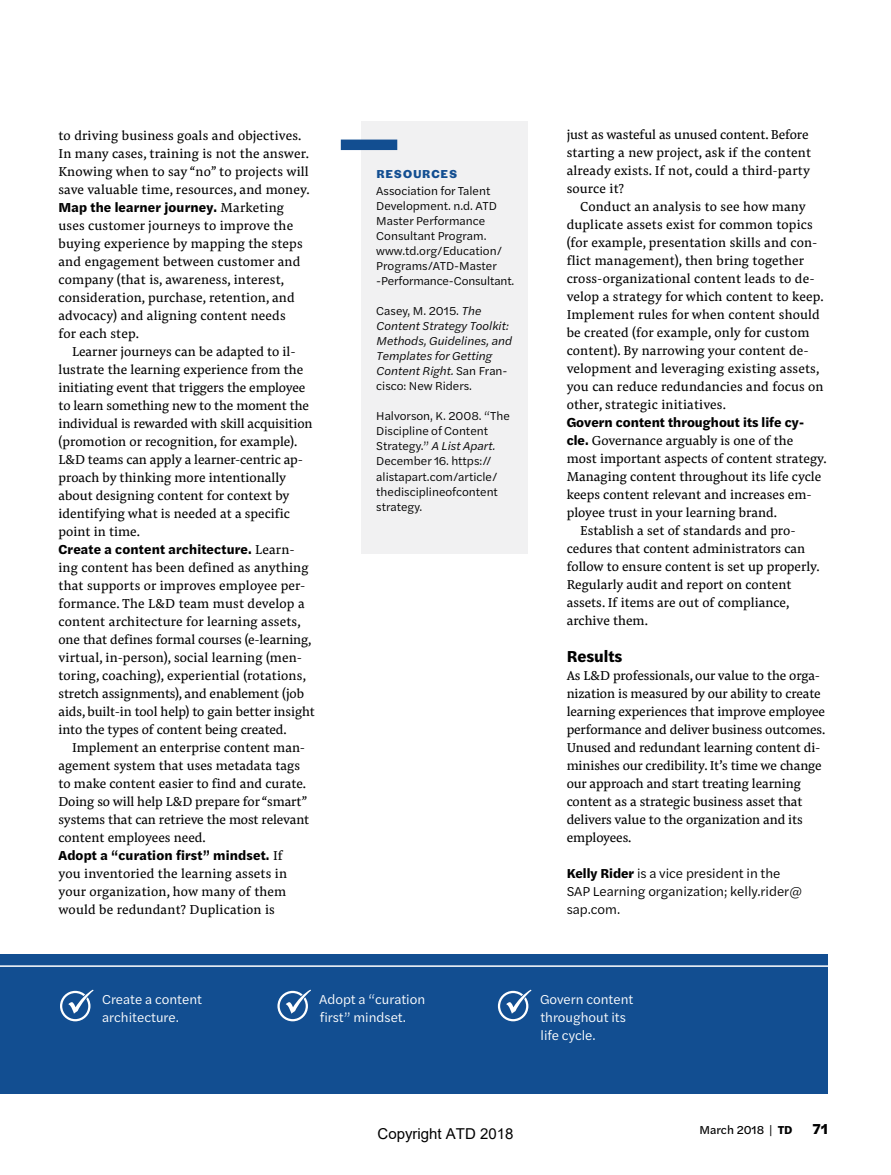
<style>
.page{position:relative;width:891px;height:1175px;background:#fff}
.page>*{position:absolute;margin:0;border:0;box-sizing:border-box;transform-origin:0 0}
.t1{font:700 16.5px "Halyard Text";letter-spacing:-.005em;color:#000}
.t2{font:15px "Arial";color:#000}
.t3{font:700 15px "Halyard Text";color:#000}
.t4{font:13.5px/18px "Pensum Pro";color:#000}
.t5{font:700 13.5px "Halyard Text";letter-spacing:.01em;color:#000}
.t6{font:13.5px/18px "Halyard Text";color:#fff}
.t7{font:13.5px/18px "Halyard Text";color:#000}
.t8{font:12px/15px "Halyard Text";color:#000}
.t9{font:italic 12px/15px "Halyard Text";color:#000}
.t10{font:12px "Halyard Text";color:#000}
.t11{font:700 12px "Halyard Display";letter-spacing:.105em;color:#124e91}
.s1{font-family:"Pensum Pro";font-weight:400}
.s2{font-style:normal}
.s3{font-style:italic}
.s4{font-family:"Halyard Text";font-weight:700}
.s5{font-weight:700}
.s6{font-style:inherit}
</style>
<div class="page">
<div style="left:362px;top:122px;width:166px;height:432px;background:#f1f1f2"></div>
<div style="left:341px;top:140px;width:56px;height:10px;background:#124e91"></div>
<div style="left:0;top:954px;width:828px;height:140px;background:#124e91"></div>
<hr style="left:0;top:965px;width:828px;height:1px;background:#fff">
<div style="left:60px;top:990px;width:31px;height:31px;border:2px solid #fff;border-radius:50%"></div>
<svg style="left:67px;top:989px;width:27px;height:24px"></svg>
<div style="left:277px;top:990px;width:31px;height:31px;border:2px solid #fff;border-radius:50%"></div>
<svg style="left:286px;top:989px;width:25px;height:24px"></svg>
<div style="left:498px;top:990px;width:30px;height:31px;border:2px solid #fff;border-radius:50%"></div>
<svg style="left:506px;top:989px;width:26px;height:24px"></svg>
<p class="t4" style="left:59px;top:126px;width:253px">to driving business goals and objectives.<br>In many cases, training is not the answer.<br>Knowing when to say “no” to projects will save valuable time, resources, and money.</p>
<p class="t5" style="left:59px;top:197px;width:227px">Map the learner journey. <span class="s1">Marketing</span></p>
<p class="t4" style="left:59px;top:216px;width:246px">uses customer journeys to improve the buying experience by mapping the steps and engagement between customer and company (that is, awareness, interest, consideration, purchase, retention, and advocacy) and aligning content needs for each step.</p>
<p class="t4" style="left:59px;top:342px;width:256px;text-indent:14px">Learner journeys can be adapted to il&shy;lustrate the learning experience from the initiating event that triggers the employee to learn something new to the moment the individual is rewarded with skill acquisition (promotion or recognition, for example).<br>L&amp;D teams can apply a learner-centric ap&shy;proach by thinking more intentionally about designing content for context by identifying what is needed at a specific point in time.</p>
<p class="t5" style="left:59px;top:538px;width:238px">Create a content architecture. <span class="s1">Learn-</span></p>
<p class="t4" style="left:59px;top:558px;width:258px">ing content has been defined as anything that supports or improves employee per&shy;formance. The L&amp;D team must develop a content architecture for learning assets, one that defines formal courses (e-learning, virtual, in-person), social learning (men&shy;toring, coaching), experiential (rotations, stretch assignments), and enablement (job aids, built-in tool help) to gain better insight into the types of content being created.</p>
<p class="t4" style="left:59px;top:738px;width:252px;text-indent:14px">Implement an enterprise content man&shy;agement system that uses metadata tags to make content easier to find and curate.<br>Doing so will help L&amp;D prepare for “smart” systems that can retrieve the most relevant content employees need.</p>
<p class="t5" style="left:59px;top:844px;width:226px">Adopt a “curation first” mindset. <span class="s1">If</span></p>
<p class="t4" style="left:59px;top:864px;width:230px;text-align:justify">you inventoried the learning assets in your organization, how many of them would be redundant? Duplication is</p>
<p class="t11" style="left:377px;top:165px;width:82px">RESOURCES</p>
<p class="t8" style="left:376px;top:183px;width:140px">Association for Talent<br>Development. n.d. ATD<br>Master Performance<br>Consultant Program. www.td.org/Education/<br>Programs/ATD-Master -Performance-Consultant.</p>
<p class="t9" style="left:376px;top:303px;width:137px"><span class="s2">Casey, M. 2015.</span> The<br>Content Strategy Toolkit:<br>Methods, Guidelines, and<br>Templates for Getting<br>Content Right. <span class="s2">San Fran&shy;cisco: New Riders.</span></p>
<p class="t8" style="left:376px;top:408px;width:135px">Halvorson, K. 2008. “The<br>Discipline of Content<br>Strategy.” <span class="s3">A List Apart.<br></span>December 16. https:// alistapart.com/article/ thedisciplineofcontent strategy.</p>
<p class="t4" style="left:567px;top:126px;width:246px">just as wasteful as unused content. Before starting a new project, ask if the content already exists. If not, could a third-party source it?</p>
<p class="t4" style="left:567px;top:198px;width:259px;text-indent:14px">Conduct an analysis to see how many duplicate assets exist for common topics (for example, presentation skills and con&shy;flict management), then bring together cross-organizational content leads to de&shy;velop a strategy for which content to keep.<br>Implement rules for when content should be created (for example, only for custom content). By narrowing your content de&shy;velopment and leveraging existing assets, you can reduce redundancies and focus on other, strategic initiatives.</p>
<p class="t5" style="left:567px;top:412px;width:239px">Govern content throughout its life cy-</p>
<p class="t4" style="left:567px;top:431px;width:228px"><span class="s4">cle.</span> Governance arguably is one of the</p>
<p class="t4" style="left:567px;top:449px;width:262px">most important aspects of content strategy.</p>
<p class="t4" style="left:567px;top:467px;width:256px">Managing content throughout its life cycle</p>
<p class="t4" style="left:567px;top:485px;width:246px">keeps content relevant and increases em-</p>
<p class="t4" style="left:567px;top:503px;width:212px">ployee trust in your learning brand.</p>
<p class="t4" style="left:580px;top:521px;width:217px">Establish a set of standards and pro-</p>
<p class="t4" style="left:567px;top:539px;width:240px">cedures that content administrators can</p>
<p class="t4" style="left:567px;top:557px;width:255px">follow to ensure content is set up properly.</p>
<p class="t4" style="left:567px;top:575px;width:226px">Regularly audit and report on content</p>
<p class="t4" style="left:567px;top:593px;width:224px">assets. If items are out of compliance,</p>
<p class="t4" style="left:567px;top:611px;width:83px">archive them.</p>
<p class="t1" style="left:567px;top:643px;width:57px">Results</p>
<p class="t4" style="left:567px;top:666px;width:260px">As L&amp;D professionals, our value to the orga&shy;nization is measured by our ability to create learning experiences that improve employee performance and deliver business outcomes.<br>Unused and redundant learning content di&shy;minishes our credibility. It’s time we change our approach and start treating learning content as a strategic business asset that delivers value to the organization and its employees.</p>
<p class="t7" style="left:567px;top:863px;width:237px"><span class="s5">Kelly Rider</span> is a vice president in the<br>SAP Learning organization; kelly.rider@ sap.com.</p>
<p class="t6" style="left:102px;top:989px;width:102px">Create a content architecture.</p>
<p class="t6" style="left:319px;top:989px;width:108px">Adopt a “curation first” mindset.</p>
<p class="t6" style="left:540px;top:989px;width:95px">Govern content throughout its life cycle.</p>
<p class="t2" style="left:378px;top:1123px;width:137px">Copyright ATD 2018</p>
<p class="t10" style="left:700px;top:1121px;width:94px">March 2018 <span class="s6">|</span> <span class="s5">TD</span></p>
<p class="t3" style="left:812px;top:1117px;width:17px">71</p>
</div>
